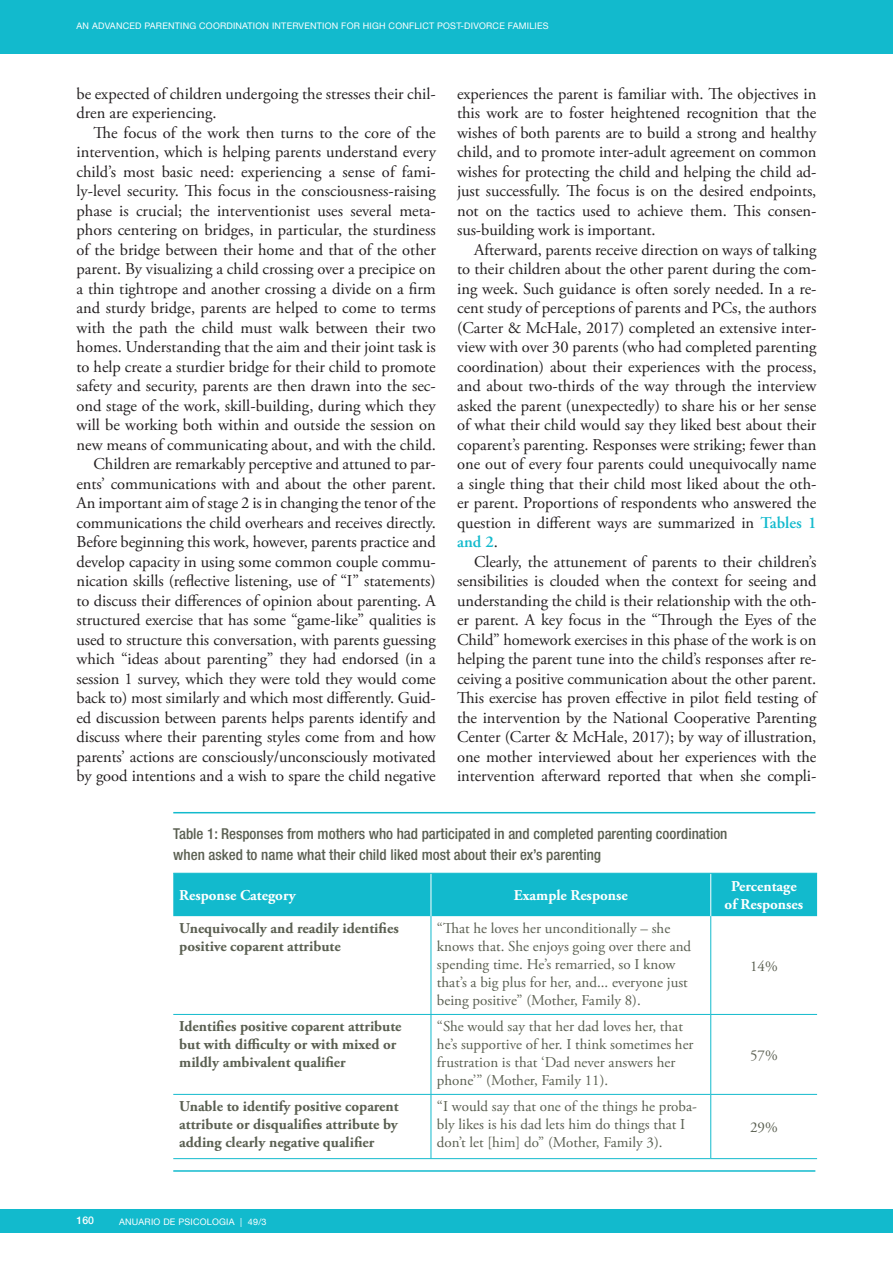
<style>
.page{position:relative;width:893px;height:1263px;background:#fff}
.page>*{position:absolute;margin:0;border:0;box-sizing:border-box;transform-origin:0 0}
.Texto{font:16.5px/19.5px "Adobe Garamond Pro";letter-spacing:-.005em;color:#231f20;text-align:justify}
.text_taula{font:15px/18px "Adobe Garamond Pro";color:#5a5f51}
.text_taula_-_negreta{font:700 15px/18px "Adobe Garamond Pro";color:#5a5f51}
.peu_taula{font:500 condensed 15px/21px "Helvetica Neue LT Std";color:#5a5f51}
.text_taula_-_negreta-2{font:700 15px/18px "Adobe Garamond Pro";color:#fff;text-align:center}
.t1{font:500 10.5px "Helvetica Neue";color:#fff}
.t2{font:9px "Helvetica Neue";letter-spacing:.025em;color:#fff}
.s1{font-weight:600;color:#12bacd}
</style>
<div class="page">
<div style="left:0;top:0;width:893px;height:54px;background:#12bacd"></div>
<div style="left:0;top:1209px;width:893px;height:23px;background:#12bacd"></div>
<div style="left:173px;top:874px;width:644px;height:42px;background:#12bacd"></div>
<hr style="left:431px;top:874px;width:1px;height:42px;background:#fff">
<hr style="left:710px;top:874px;width:1px;height:42px;background:#fff">
<hr style="left:431px;top:916px;width:1px;height:98px;background:#12bacd">
<hr style="left:710px;top:916px;width:1px;height:98px;background:#12bacd">
<hr style="left:173px;top:1014px;width:258px;height:1px;background:#12bacd">
<hr style="left:431px;top:1014px;width:280px;height:1px;background:#12bacd">
<hr style="left:431px;top:1015px;width:1px;height:79px;background:#12bacd">
<hr style="left:711px;top:1014px;width:106px;height:1px;background:#12bacd">
<hr style="left:710px;top:1015px;width:1px;height:79px;background:#12bacd">
<hr style="left:173px;top:1094px;width:258px;height:1px;background:#12bacd">
<hr style="left:431px;top:1094px;width:280px;height:1px;background:#12bacd">
<hr style="left:431px;top:1095px;width:1px;height:63px;background:#12bacd">
<hr style="left:711px;top:1094px;width:106px;height:1px;background:#12bacd">
<hr style="left:710px;top:1095px;width:1px;height:63px;background:#12bacd">
<hr style="left:173px;top:873px;width:258px;height:1px;background:#12bacd">
<hr style="left:431px;top:873px;width:280px;height:1px;background:#12bacd">
<hr style="left:711px;top:873px;width:106px;height:1px;background:#12bacd">
<hr style="left:173px;top:1158px;width:258px;height:1px;background:#12bacd">
<hr style="left:431px;top:1158px;width:280px;height:1px;background:#12bacd">
<hr style="left:711px;top:1158px;width:106px;height:1px;background:#12bacd">
<hr style="left:173px;top:812px;width:642px;height:1px;background:#12bacd">
<hr style="left:173px;top:1170px;width:642px;height:2px;background:#12bacd">
<p class="t2" style="left:77px;top:20px;width:474px">AN ADVANCED PARENTING COORDINATION INTERVENTION FOR HIGH CONFLICT POST-DIVORCE FAMILIES</p>
<p class="Texto" style="left:77px;top:84px;width:361px">be expected of children undergoing the stresses their chil&shy;dren are experiencing.</p>
<p class="Texto" style="left:77px;top:123px;width:361px;text-indent:17px">The focus of the work then turns to the core of the intervention, which is helping parents understand every child’s most basic need: experiencing a sense of fami&shy;ly-level security. This focus in the consciousness-raising phase is crucial; the interventionist uses several meta&shy;phors centering on bridges, in particular, the sturdiness of the bridge between their home and that of the other parent. By visualizing a child crossing over a precipice on a thin tightrope and another crossing a divide on a firm and sturdy bridge, parents are helped to come to terms with the path the child must walk between their two homes. Understanding that the aim and their joint task is to help create a sturdier bridge for their child to promote safety and security, parents are then drawn into the sec&shy;ond stage of the work, skill-building, during which they will be working both within and outside the session on new means of communicating about, and with the child.</p>
<p class="Texto" style="left:77px;top:455px;width:361px;text-indent:17px">Children are remarkably perceptive and attuned to par&shy;ents’ communications with and about the other parent.<br>An important aim of stage 2 is in changing the tenor of the communications the child overhears and receives directly.<br>Before beginning this work, however, parents practice and develop capacity in using some common couple commu&shy;nication skills (reflective listening, use of “I” statements) to discuss their differences of opinion about parenting. A structured exercise that has some “game-like” qualities is used to structure this conversation, with parents guessing which “ideas about parenting” they had endorsed (in a session 1 survey, which they were told they would come back to) most similarly and which most differently. Guid&shy;ed discussion between parents helps parents identify and discuss where their parenting styles come from and how parents’ actions are consciously/unconsciously motivated by good intentions and a wish to spare the child negative</p>
<p class="Texto" style="left:457px;top:84px;width:361px">experiences the parent is familiar with. The objectives in this work are to foster heightened recognition that the wishes of both parents are to build a strong and healthy child, and to promote inter-adult agreement on common wishes for protecting the child and helping the child ad&shy;just successfully. The focus is on the desired endpoints, not on the tactics used to achieve them. This consen&shy;sus-building work is important.</p>
<p class="Texto" style="left:457px;top:240px;width:361px;text-indent:17px">Afterward, parents receive direction on ways of talking to their children about the other parent during the com&shy;ing week. Such guidance is often sorely needed. In a re&shy;cent study of perceptions of parents and PCs, the authors (Carter &amp; McHale, 2017) completed an extensive inter&shy;view with over 30 parents (who had completed parenting coordination) about their experiences with the process, and about two-thirds of the way through the interview asked the parent (unexpectedly) to share his or her sense of what their child would say they liked best about their coparent’s parenting. Responses were striking; fewer than one out of every four parents could unequivocally name a single thing that their child most liked about the oth&shy;er parent. Proportions of respondents who answered the question in different ways are summarized in <span class="s1">Tables 1 and 2</span>.</p>
<p class="Texto" style="left:457px;top:552px;width:361px;text-indent:17px">Clearly, the attunement of parents to their children’s sensibilities is clouded when the context for seeing and understanding the child is their relationship with the oth&shy;er parent. A key focus in the “Through the Eyes of the Child” homework exercises in this phase of the work is on helping the parent tune into the child’s responses after re&shy;ceiving a positive communication about the other parent.<br>This exercise has proven effective in pilot field testing of the intervention by the National Cooperative Parenting Center (Carter &amp; McHale, 2017); by way of illustration, one mother interviewed about her experiences with the intervention afterward reported that when she compli-</p>
<p class="peu_taula" style="left:173px;top:822px;width:556px">Table 1: Responses from mothers who had participated in and completed parenting coordination when asked to name what their child liked most about their ex’s parenting</p>
<p class="text_taula_-_negreta-2" style="left:179px;top:887px;width:118px">Response Category</p>
<p class="text_taula_-_negreta-2" style="left:514px;top:887px;width:115px">Example Response</p>
<p class="text_taula_-_negreta-2" style="left:725px;top:878px;width:80px">Percentage of Responses</p>
<p class="text_taula_-_negreta" style="left:179px;top:919px;width:221px">Unequivocally and readily identifies positive coparent attribute</p>
<p class="text_taula" style="left:437px;top:920px;width:256px">“That he loves her unconditionally – she knows that. She enjoys going over there and spending time. He’s remarried, so I know that’s a big plus for her, and... everyone just being positive” (Mother, Family 8).</p>
<p class="text_taula" style="left:750px;top:957px;width:29px">14%</p>
<p class="text_taula_-_negreta" style="left:179px;top:1018px;width:224px">Identifies positive coparent attribute but with difficulty or with mixed or mildly ambivalent qualifier</p>
<p class="text_taula" style="left:437px;top:1018px;width:258px">“She would say that her dad loves her, that he’s supportive of her. I think sometimes her frustration is that ‘Dad never answers her phone’” (Mother, Family 11).</p>
<p class="text_taula_-_negreta" style="left:179px;top:1098px;width:221px;text-align:justify">Unable to identify positive coparent attribute or disqualifies attribute by adding clearly negative qualifier</p>
<p class="text_taula" style="left:437px;top:1098px;width:261px">“I would say that one of the things he proba&shy;bly likes is his dad lets him do things that I don’t let [him] do” (Mother, Family 3).</p>
<p class="t1" style="left:77px;top:1212px;width:19px">160</p>
<p class="t2" style="left:119px;top:1215px;width:149px">ANUARIO DE PSICOLOGIA | 49/3</p>
<p class="text_taula" style="left:750px;top:1046px;width:29px">57%</p>
<p class="text_taula" style="left:750px;top:1119px;width:29px">29%</p>
</div>
